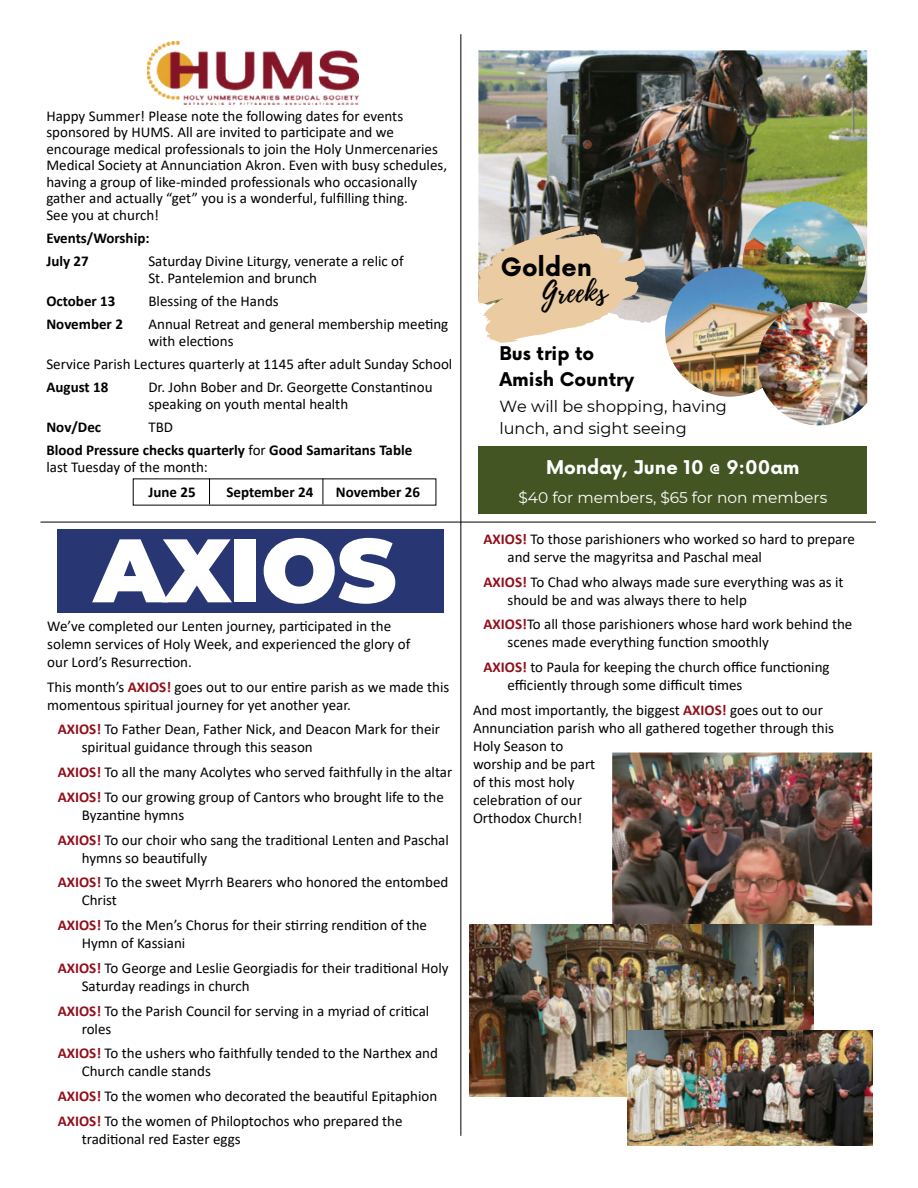
<style>
.page{position:relative;width:918px;height:1188px;background:#fff}
.page>*{position:absolute;margin:0;border:0;box-sizing:border-box;transform-origin:0 0}
.t1{font:900 90px "Montserrat";letter-spacing:-.01em;color:#fff}
.t2{font:28.5px "Playlist Script";color:#000}
.t3{font:700 24.6px "Now";color:#000}
.t4{font:700 18.45px/26.2px "Now";color:#000}
.t5{font:700 18.45px "Now";color:#fff}
.t6{font:16.05px/22.4px "Montserrat";color:#000}
.t7{font:15.45px "Montserrat";color:#fff}
.t8{font:15px/18px "Vbpjjb Calibri";color:#000}
.t9{font:700 15px/23.2px "Calibri";color:#000}
.t10{font:15px "Jvkchk Calibri";color:#000}
.s1{font-family:"Vbpjjb Calibri";font-weight:400}
.s2{font-family:"Calibri";font-weight:700;color:#920f1c}
.s3{font-family:"Jvkchk Calibri"}
</style>
<div class="page">
<img style="left:148px;top:41px;width:210px;height:63px">
<hr style="left:460px;top:34px;width:1px;height:1102px;background:#000">
<div style="left:57px;top:529px;width:387px;height:83px;background:#283673"></div>
<img style="left:478px;top:50px;width:389px;height:397px">
<img style="left:478px;top:50px;width:298px;height:273px">
<svg style="left:478px;top:226px;width:167px;height:117px;background:#d8c3a7"></svg>
<img style="left:743px;top:202px;width:123px;height:123px;border-radius:62px">
<img style="left:665px;top:267px;width:130px;height:130px;border-radius:65px">
<img style="left:758px;top:302px;width:109px;height:123px">
<div style="left:478px;top:447px;width:389px;height:67px;background:#435523"></div>
<hr style="left:41px;top:522px;width:835px;height:1px;background:#000">
<svg style="left:209px;top:478px;width:1px;height:26px"></svg>
<svg style="left:323px;top:478px;width:1px;height:26px"></svg>
<img style="left:594px;top:752px;width:279px;height:174px">
<img style="left:470px;top:925px;width:344px;height:172px">
<img style="left:627px;top:1030px;width:246px;height:116px">
<p class="t8" style="left:46px;top:107px;width:402px;line-height:16.5px">Happy Summer! Please note the following dates for events sponsored by HUMS. All are invited to participate and we encourage medical professionals to join the Holy Unmercenaries Medical Society at Annunciation Akron. Even with busy schedules, having a group of like-minded professionals who occasionally gather and actually “get” you is a wonderful, fulfilling thing.<br>See you at church!</p>
<p class="t9" style="left:46px;top:226px;width:105px">Events/Worship:<br>July 27</p>
<p class="t8" style="left:148px;top:253px;width:257px;line-height:16.5px">Saturday Divine Liturgy, venerate a relic of<br>St. Pantelemion and brunch</p>
<p class="t9" style="left:46px;top:289px;width:71px">October 13</p>
<p class="t8" style="left:148px;top:292px;width:132px">Blessing of the Hands</p>
<p class="t9" style="left:46px;top:312px;width:78px">November 2</p>
<p class="t8" style="left:148px;top:316px;width:301px;line-height:16.5px">Annual Retreat and general membership meeting with elections</p>
<p class="t8" style="left:46px;top:355px;width:407px">Service Parish Lectures quarterly at 1145 after adult Sunday School</p>
<p class="t9" style="left:46px;top:375px;width:63px">August 18</p>
<p class="t8" style="left:148px;top:379px;width:286px;line-height:16.5px">Dr. John Bober and Dr. Georgette Constantinou speaking on youth mental health</p>
<p class="t9" style="left:46px;top:415px;width:56px">Nov/Dec</p>
<p class="t8" style="left:148px;top:418px;width:26px">TBD</p>
<p class="t9" style="left:46px;top:438px;width:367px">Blood Pressure checks quarterly <span class="s1">for</span> Good Samaritans Table</p>
<p class="t8" style="left:46px;top:457px;width:163px">last Tuesday of the month:</p>
<p class="t9" style="left:148px;top:480px;width:49px">June 25</p>
<p class="t9" style="left:226px;top:480px;width:88px">September 24</p>
<p class="t9" style="left:336px;top:480px;width:86px">November 26</p>
<h1 class="t1" style="left:94px;top:503px;width:304px">AXIOS</h1>
<p class="t8" style="left:47px;top:617px;width:364px">We’ve completed our Lenten journey, participated in the solemn services of Holy Week, and experienced the glory of our Lord’s Resurrection.</p>
<p class="t8" style="left:47px;top:677px;width:404px">This month’s <span class="s2">AXIOS!</span> goes out to our entire parish as we made this momentous spiritual journey for yet another year.</p>
<p class="t8" style="left:82px;top:720px;width:360px;text-indent:-24px"><span class="s2">AXIOS!</span> To Father Dean, Father Nick, and Deacon Mark for their spiritual guidance through this season</p>
<p class="t8" style="left:58px;top:760px;width:396px;line-height:24.8px"><span class="s2">AXIOS!</span> To all the many Acolytes who served faithfully in the altar<br><span class="s2">AXIOS!</span> To our growing group of Cantors who brought life to the</p>
<p class="t8" style="left:58px;top:802px;width:393px;line-height:24.8px;text-indent:24px">Byzantine hymns<br><span class="s2">AXIOS!</span> To our choir who sang the traditional Lenten and Paschal</p>
<p class="t8" style="left:58px;top:845px;width:392px;line-height:24.8px;text-indent:24px">hymns so beautifully<br><span class="s2">AXIOS!</span> To the sweet Myrrh Bearers who honored the entombed</p>
<p class="t10" style="left:82px;top:890px;width:37px">Christ</p>
<p class="t8" style="left:82px;top:916px;width:347px;text-indent:-24px"><span class="s2">AXIOS!</span> To the Men’s Chorus for their stirring rendition of the<br>Hymn of Kassiani</p>
<p class="t8" style="left:58px;top:959px;width:392px"><span class="s2">AXIOS!</span> To George and Leslie Georgiadis for their traditional Holy</p>
<p class="t10" style="left:82px;top:976px;width:170px">Saturday readings in church</p>
<p class="t8" style="left:82px;top:1001px;width:349px;text-indent:-24px"><span class="s2">AXIOS!</span> To the Parish Council for serving in a myriad of critical roles</p>
<p class="t8" style="left:82px;top:1044px;width:358px;text-indent:-24px"><span class="s2">AXIOS!</span> To the ushers who faithfully tended to the Narthex and<br>Church candle stands</p>
<p class="t8" style="left:58px;top:1084px;width:381px;line-height:24.8px"><span class="s2">AXIOS!</span> To the women who decorated the beautiful Epitaphion<br><span class="s2">AXIOS!</span> To the women of Philoptochos who prepared the</p>
<p class="t8" style="left:82px;top:1130px;width:160px">traditional red Easter eggs</p>
<h3 class="t3" style="left:501px;top:249px;width:93px">Golden</h3>
<h2 class="t2" style="left:542px;top:272px;width:67px">Greeks</h2>
<p class="t4" style="left:499px;top:339px;width:136px">Bus trip to<br>Amish Country</p>
<p class="t6" style="left:499px;top:394px;width:229px">We will be shopping, having lunch, and sight seeing</p>
<p class="t5" style="left:546px;top:454px;width:255px">Monday, June 10 @ 9:00am</p>
<p class="t7" style="left:518px;top:487px;width:310px">$40 for members, $65 for non members</p>
<p class="t8" style="left:508px;top:529px;width:349px;text-indent:-24px"><span class="s2">AXIOS!</span> To those parishioners who worked so hard to prepare and serve the magyritsa and Paschal meal</p>
<p class="t8" style="left:508px;top:572px;width:338px;text-indent:-24px"><span class="s2">AXIOS!</span> To Chad who always made sure everything was as it should be and was always there to help</p>
<p class="t8" style="left:508px;top:615px;width:346px;text-indent:-24px"><span class="s2">AXIOS!</span>To all those parishioners whose hard work behind the scenes made everything function smoothly</p>
<p class="t8" style="left:508px;top:658px;width:324px;text-indent:-24px"><span class="s2">AXIOS!</span> to Paula for keeping the church office functioning efficiently through some difficult times</p>
<p class="t8" style="left:473px;top:700px;width:363px">And most importantly, the biggest <span class="s2">AXIOS!</span> <span class="s3">goes out to our<br></span>Annunciation parish who all gathered together through this<br>Holy Season to<br>worship and be part<br>of this most holy<br>celebration of our<br>Orthodox Church!</p>
</div>
